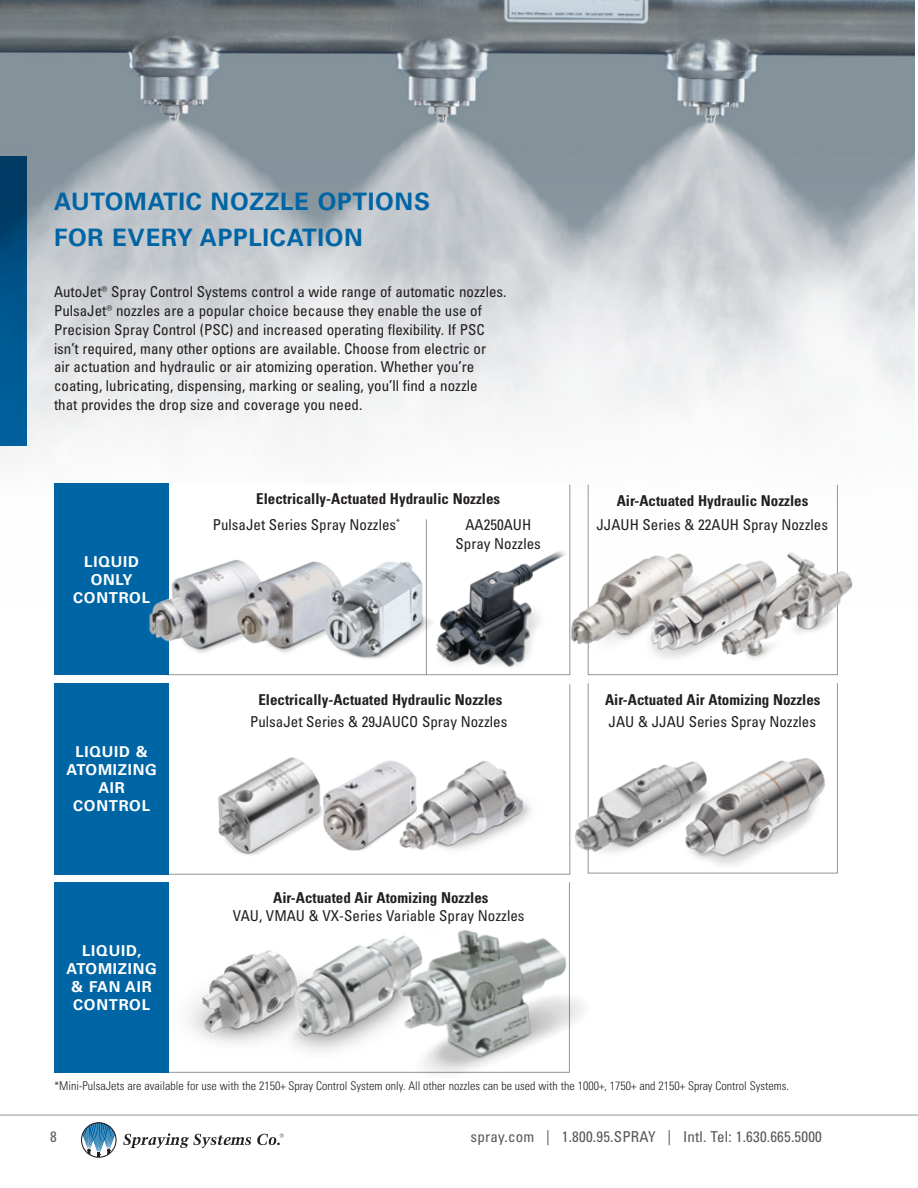
<style>
.page{position:relative;width:918px;height:1188px;background:#fff}
.page>*{position:absolute;margin:0;border:0;box-sizing:border-box;transform-origin:0 0}
.subhead{font:700 24px/36px "Univers LT Pro 65";letter-spacing:.03em;color:#0065a4}
.body{font:condensed 15px/18.8px "Univers LT Pro";color:#231f20}
.body-2{font:700 condensed 15px "Univers LT Pro";color:#231f20}
.Light_subhead{font:700 15px/18px "Univers LT Pro 65";letter-spacing:.05em;color:#fff;text-align:center}
.t1{font:condensed 15px "Univers LT Pro";letter-spacing:.015em;color:#57585a}
.mice{font:300 condensed 12px "Univers LT Pro";color:#231f20}
</style>
<div class="page">
<img style="left:0;top:0;width:914px;height:608px">
<svg style="left:914px;top:0;width:1px;height:402px"></svg>
<hr style="left:0;top:1115px;width:918px;height:1px;background:#939598">
<svg style="left:81px;top:1122px;width:36px;height:36px"></svg>
<svg style="left:123px;top:1133px;width:128px;height:15px"></svg>
<svg style="left:257px;top:1134px;width:27px;height:11px"></svg>
<img style="left:169px;top:486px;width:399px;height:70px">
<div style="left:55px;top:484px;width:114px;height:191px;background:#0065a4"></div>
<div style="left:55px;top:683px;width:114px;height:192px;background:#0065a4"></div>
<div style="left:55px;top:882px;width:114px;height:190px;background:#0065a4"></div>
<img style="left:149px;top:535px;width:70px;height:140px">
<img style="left:219px;top:535px;width:140px;height:140px">
<img style="left:218px;top:766px;width:56px;height:90px">
<img style="left:402px;top:494px;width:169px;height:181px">
<img style="left:538px;top:513px;width:115px;height:148px">
<img style="left:627px;top:543px;width:26px;height:118px">
<img style="left:653px;top:473px;width:261px;height:264px">
<img style="left:353px;top:761px;width:144px;height:114px">
<img style="left:321px;top:556px;width:119px;height:119px">
<img style="left:497px;top:661px;width:288px;height:214px">
<img style="left:649px;top:751px;width:189px;height:124px">
<img style="left:274px;top:757px;width:197px;height:116px">
<img style="left:146px;top:950px;width:196px;height:123px">
<img style="left:271px;top:950px;width:71px;height:107px">
<img style="left:342px;top:882px;width:288px;height:234px">
<div style="left:0;top:156px;width:27px;height:290px;background:linear-gradient(to bottom,#003962,#0067a7)"></div>
<p class="subhead" style="left:54px;top:182px;width:378px">AUTOMATIC NOZZLE OPTIONS<br>FOR EVERY APPLICATION</p>
<p class="body" style="left:54px;top:282px;width:454px">AutoJet® Spray Control Systems control a wide range of automatic nozzles.<br>PulsaJet® nozzles are a popular choice because they enable the use of Precision Spray Control (PSC) and increased operating flexibility. If PSC isn’t required, many other options are available. Choose from electric or<br>air actuation and hydraulic or air atomizing operation. Whether you’re coating, lubricating, dispensing, marking or sealing, you’ll find a nozzle<br>that provides the drop size and coverage you need.</p>
<p class="body-2" style="left:256px;top:489px;width:245px">Electrically-Actuated Hydraulic Nozzles</p>
<p class="body-2" style="left:617px;top:491px;width:193px">Air-Actuated Hydraulic Nozzles</p>
<p class="Light_subhead" style="left:73px;top:552px;width:78px">LIQUID<br>ONLY<br>CONTROL</p>
<p class="Light_subhead" style="left:66px;top:742px;width:92px">LIQUID &amp;<br>ATOMIZING<br>AIR<br>CONTROL</p>
<p class="Light_subhead" style="left:66px;top:941px;width:92px">LIQUID,<br>ATOMIZING &amp; FAN AIR<br>CONTROL</p>
<p class="body" style="left:213px;top:515px;width:189px">PulsaJet Series Spray Nozzles<sup>*</sup></p>
<p class="body" style="left:465px;top:515px;width:67px">AA250AUH</p>
<p class="body" style="left:596px;top:515px;width:233px">JJAUH Series &amp; 22AUH Spray Nozzles</p>
<p class="body" style="left:456px;top:534px;width:87px">Spray Nozzles</p>
<p class="body-2" style="left:258px;top:690px;width:245px">Electrically-Actuated Hydraulic Nozzles</p>
<p class="body-2" style="left:605px;top:690px;width:217px">Air-Actuated Air Atomizing Nozzles</p>
<p class="body" style="left:250px;top:711px;width:259px">PulsaJet Series &amp; 29JAUCO Spray Nozzles</p>
<p class="body" style="left:609px;top:711px;width:209px">JAU &amp; JJAU Series Spray Nozzles</p>
<p class="body-2" style="left:273px;top:889px;width:217px">Air-Actuated Air Atomizing Nozzles</p>
<p class="body" style="left:233px;top:906px;width:293px">VAU, VMAU &amp; VX-Series Variable Spray Nozzles</p>
<p class="mice" style="left:54px;top:1078px;width:737px">*Mini-PulsaJets are available for use with the 2150+ Spray Control System only. All other nozzles can be used with the 1000+, 1750+ and 2150+ Spray Control Systems.</p>
<p class="t1" style="left:50px;top:1128px;width:8px">8</p>
<p class="t1" style="left:471px;top:1128px;width:353px">spray.com | 1.800.95.SPRAY | Intl. Tel: 1.630.665.5000</p>
</div>
